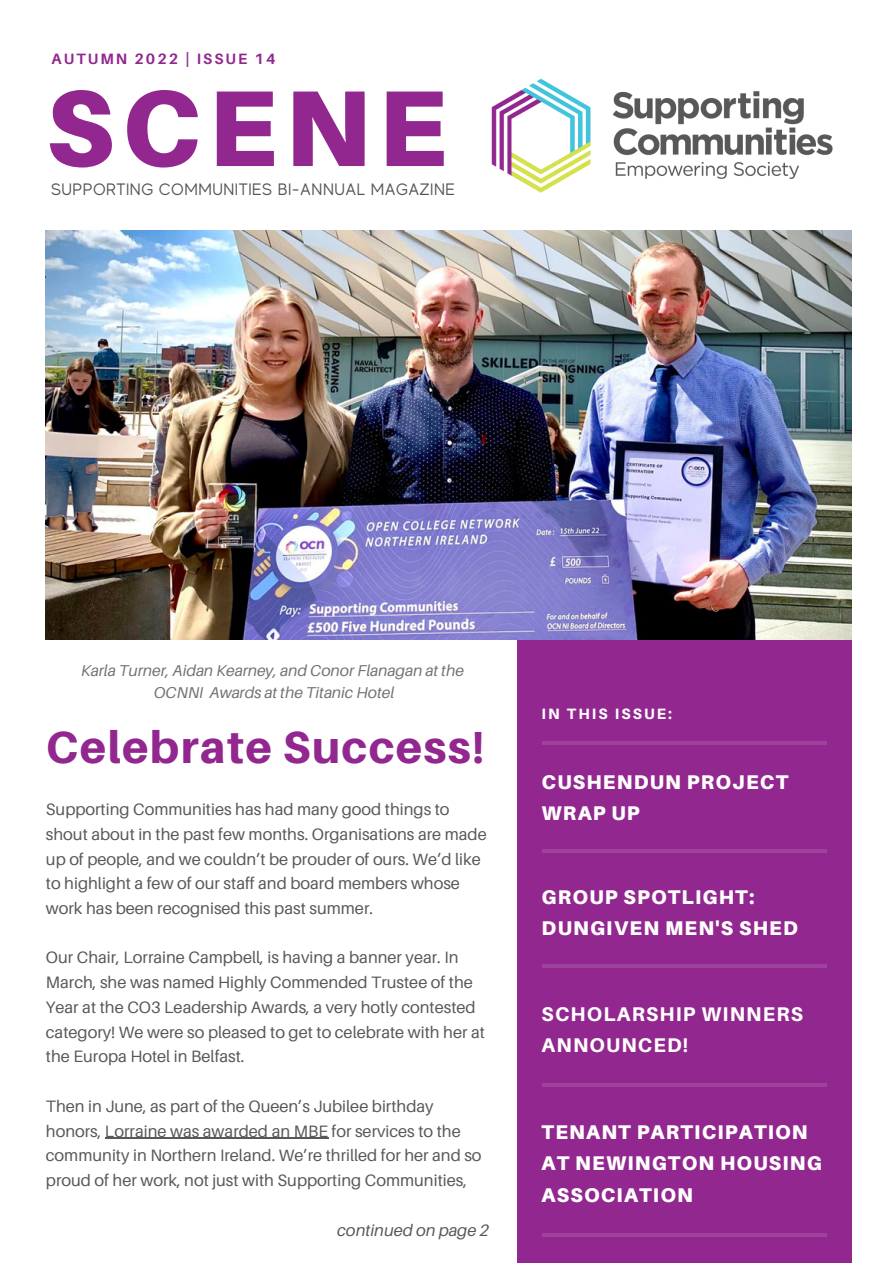
<style>
.page{position:relative;width:893px;height:1264px;background:#fff}
.page>*{position:absolute;margin:0;border:0;box-sizing:border-box;transform-origin:0 0}
.t1{font:900 107.85px "Aileron";letter-spacing:.07em;color:#92278f}
.t2{font:800 45px "Aileron";letter-spacing:.03em;color:#92278f}
.t3{font:900 19.8px/31.5px "Aileron";letter-spacing:.06em;color:#fff}
.t4{font:800 19.8px/31.5px "Aileron";letter-spacing:.06em;color:#fff}
.t5{font:16.5px/24.8px "Aileron";color:#58585a}
.t6{font:16.5px "MADE Evolve Sans";letter-spacing:.035em;color:#545454}
.t7{font:italic 16.5px "Aileron";color:#58585a}
.t8{font:italic 15.75px/21.3px "Aileron";color:#737373;text-align:center}
.t9{font:700 15px "Aileron";letter-spacing:.14em;color:#92278f}
.t10{font:800 15px "Aileron";letter-spacing:.14em;color:#fff}
</style>
<div class="page">
<div style="left:517px;top:552px;width:334px;height:710px;background:#92278f"></div>
<img style="left:46px;top:230px;width:805px;height:409px">
<img style="left:491px;top:78px;width:342px;height:115px">
<hr style="left:542px;top:849px;width:284px;height:3px;background:#e9e9e9">
<hr style="left:542px;top:964px;width:284px;height:3px;background:#e9e9e9">
<hr style="left:542px;top:1083px;width:284px;height:3px;background:#e9e9e9">
<svg style="left:542px;top:1233px;width:284px;height:3px"></svg>
<hr style="left:542px;top:741px;width:284px;height:3px;background:#e9e9e9">
<hr style="left:105px;top:1137px;width:223px;height:1px;background:#58585a">
<p class="t9" style="left:51px;top:49px;width:225px">AUTUMN 2022 | ISSUE 14</p>
<h1 class="t1" style="left:46px;top:61px;width:402px">SCENE</h1>
<p class="t6" style="left:51px;top:180px;width:405px">SUPPORTING COMMUNITIES BI-ANNUAL MAGAZINE</p>
<p class="t8" style="left:81px;top:659px;width:384px">Karla Turner, Aidan Kearney, and Conor Flanagan at the<br>OCNNI Awards at the Titanic Hotel</p>
<h2 class="t2" style="left:46px;top:719px;width:440px">Celebrate Success!</h2>
<p class="t5" style="left:46px;top:796px;width:442px">Supporting Communities has had many good things to shout about in the past few months. Organisations are made up of people, and we couldn’t be prouder of ours. We’d like to highlight a few of our staff and board members whose work has been recognised this past summer.</p>
<p class="t5" style="left:46px;top:945px;width:440px">Our Chair, Lorraine Campbell, is having a banner year. In March, she was named Highly Commended Trustee of the Year at the CO3 Leadership Awards, a very hotly contested category! We were so pleased to get to celebrate with her at the Europa Hotel in Belfast.</p>
<p class="t5" style="left:46px;top:1093px;width:437px">Then in June, as part of the Queen’s Jubilee birthday honors, Lorraine was awarded an MBE for services to the community in Northern Ireland. We’re thrilled for her and so proud of her work, not just with Supporting Communities,</p>
<p class="t7" style="left:337px;top:1219px;width:153px">continued on page 2</p>
<p class="t10" style="left:541px;top:704px;width:132px">IN THIS ISSUE:</p>
<p class="t3" style="left:541px;top:766px;width:248px">CUSHENDUN PROJECT<br>WRAP UP</p>
<p class="t3" style="left:541px;top:880px;width:258px">GROUP SPOTLIGHT:<br>DUNGIVEN MEN'S SHED</p>
<p class="t4" style="left:541px;top:997px;width:263px">SCHOLARSHIP WINNERS<br>ANNOUNCED!</p>
<p class="t3" style="left:541px;top:1115px;width:281px">TENANT PARTICIPATION<br>AT NEWINGTON HOUSING<br>ASSOCIATION</p>
</div>
